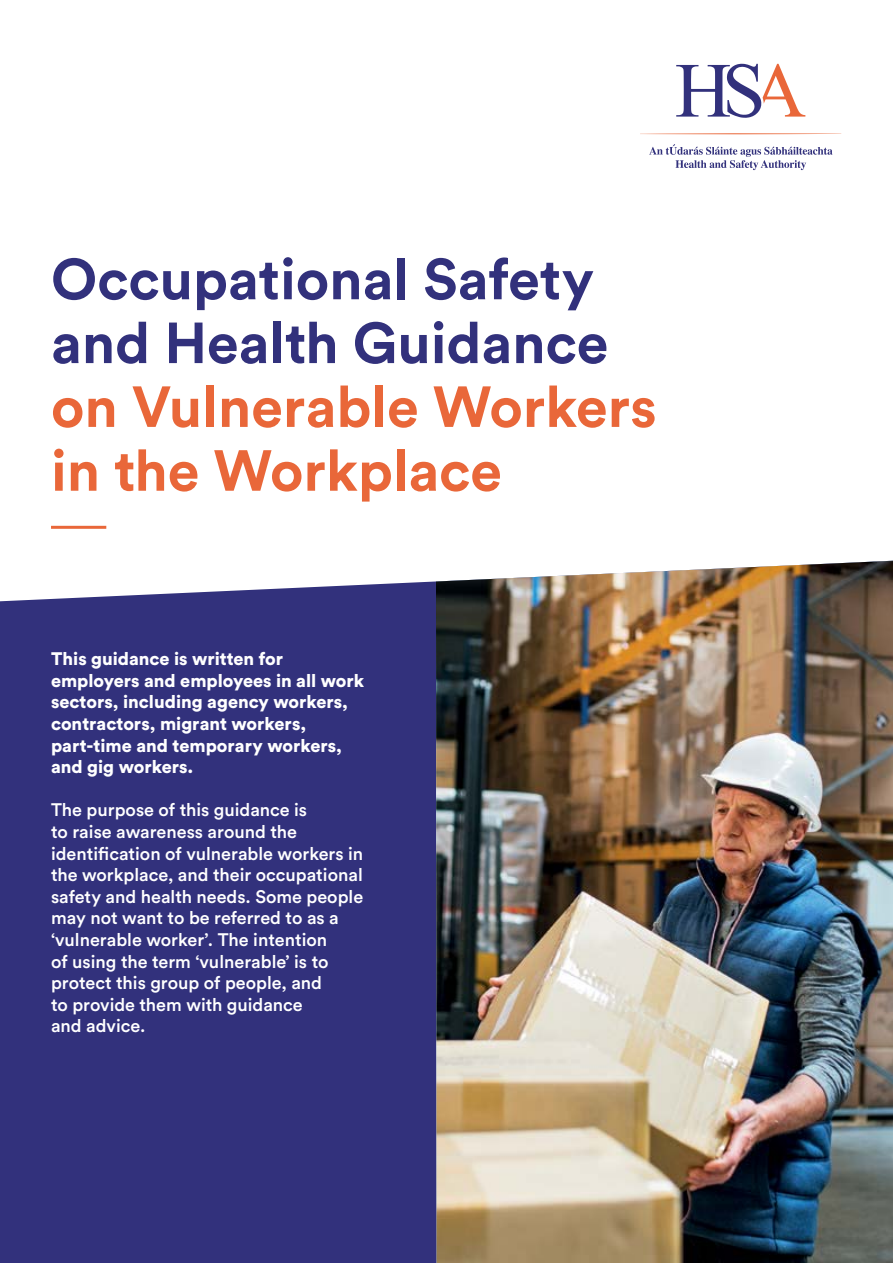
<style>
.page{position:relative;width:893px;height:1263px;background:#fff}
.page>*{position:absolute;margin:0;border:0;box-sizing:border-box;transform-origin:0 0}
.t1{font:700 57.15px/63.8px "Circular Std";color:#32317c}
.t2{font:700 57.15px/63.8px "Circular Std";color:#e96739}
.t3{font:500 18px/21.6px "Circular Std";color:#fff}
.t4{font:900 18px/21.6px "Circular Std";color:#fff}
</style>
<div class="page">
<div style="left:0;top:581px;width:436px;height:682px;background:#32317c"></div>
<img style="left:436px;top:561px;width:457px;height:702px">
<hr style="left:51px;top:526px;width:55px;height:3px;background:#e96739">
<svg style="left:640px;top:133px;width:202px;height:1px"></svg>
<svg style="left:676px;top:64px;width:129px;height:54px"></svg>
<svg style="left:649px;top:144px;width:183px;height:26px"></svg>
<h1 class="t1" style="left:51px;top:246px;width:559px">Occupational Safety and Health Guidance</h1>
<h1 class="t2" style="left:51px;top:374px;width:607px">on Vulnerable Workers in the Workplace</h1>
<p class="t4" style="left:51px;top:648px;width:315px">This guidance is written for employers and employees in all work sectors, including agency workers, contractors, migrant workers, part-time and temporary workers, and gig workers.</p>
<p class="t3" style="left:51px;top:799px;width:314px">The purpose of this guidance is<br>to raise awareness around the identification of vulnerable workers in the workplace, and their occupational safety and health needs. Some people may not want to be referred to as a ‘vulnerable worker’. The intention<br>of using the term ‘vulnerable’ is to protect this group of people, and<br>to provide them with guidance<br>and advice.</p>
</div>
